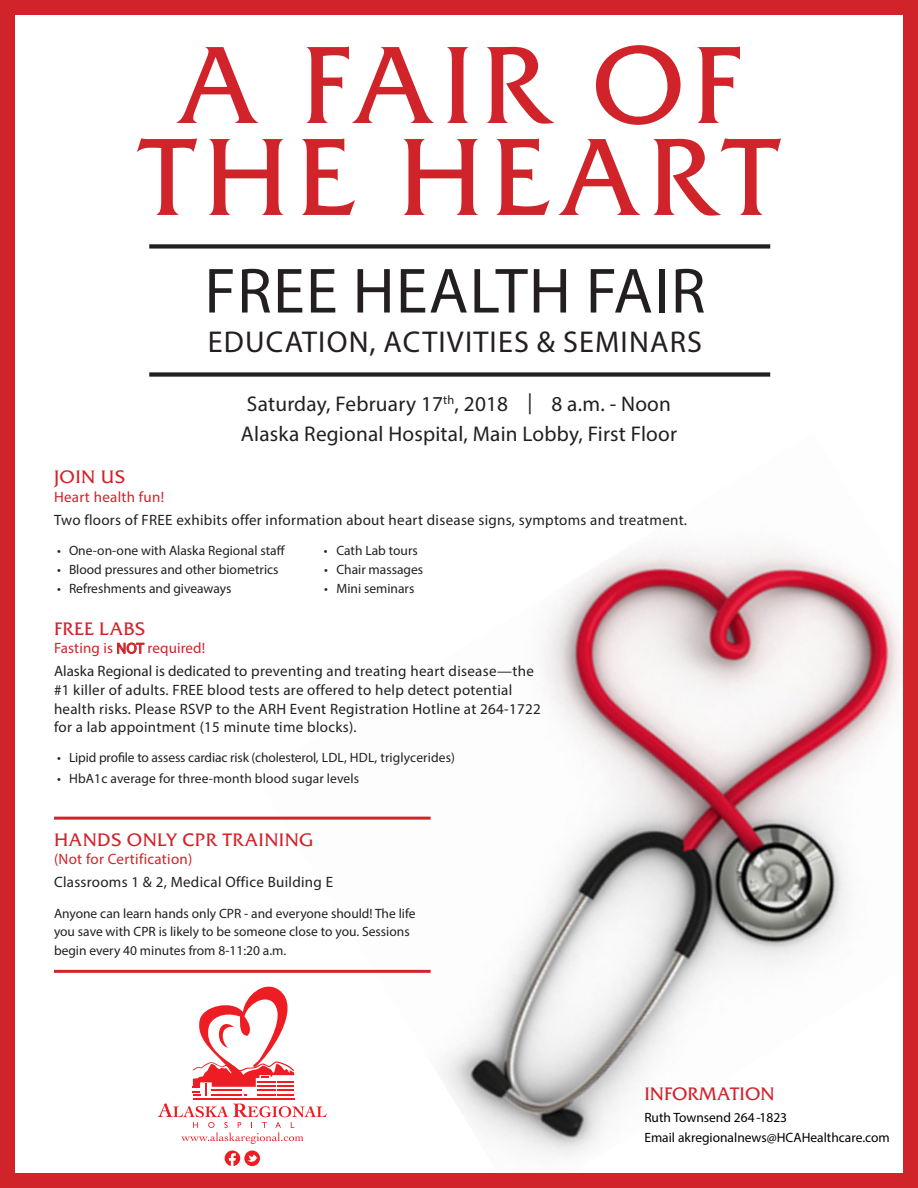
<style>
.page{position:relative;width:918px;height:1188px;background:#fff}
.page>*{position:absolute;margin:0;border:0;box-sizing:border-box;transform-origin:0 0}
.t1{font:109.2px "Friz Quadrata Std";letter-spacing:.06em;color:#d1232a}
.t2{font:64.35px "Myriad Pro";letter-spacing:.02em;color:#231f20}
.t3{font:30.15px "Myriad Pro";letter-spacing:.04em;color:#231f20}
.t4{font:21.3px "Myriad Pro";letter-spacing:.01em;color:#231f20}
.t5{font:18px "Friz Quadrata Std";letter-spacing:.02em;color:#d1232a}
.t6{font:18px "Friz Quadrata Std";color:#d3222b}
.t7{font:15px/18.6px "Myriad Pro";letter-spacing:.02em;color:#231f20}
.t8{font:15px "Myriad Pro";letter-spacing:.02em;color:#d1232a}
.t9{font:13.5px/18.6px "Myriad Pro";color:#231f20}
.t10{font:13.5px "Myriad Pro";color:#000}
.s1{font-size:21px}
</style>
<div class="page">
<img style="left:254px;top:546px;width:648px;height:620px">
<div style="left:149px;top:244px;width:621px;height:5px;background:#231f20"></div>
<div style="left:149px;top:372px;width:621px;height:5px;background:#231f20"></div>
<div style="left:0;top:0;width:918px;height:1188px;border:15px solid #d1232a"></div>
<hr style="left:193px;top:1098px;width:101px;height:2px;background:#ee1d23">
<div style="left:244px;top:1151px;width:16px;height:15px;background:#ee1d23;border-radius:50%"></div>
<svg style="left:247px;top:1155px;width:11px;height:7px"></svg>
<svg style="left:225px;top:1151px;width:15px;height:15px"></svg>
<svg style="left:158px;top:1103px;width:169px;height:41px"></svg>
<svg style="left:192px;top:980px;width:112px;height:116px"></svg>
<hr style="left:54px;top:817px;width:377px;height:3px;background:#d1232a">
<hr style="left:54px;top:970px;width:377px;height:3px;background:#d1232a">
<svg style="left:117px;top:642px;width:28px;height:12px"></svg>
<p class="t1" style="left:175px;top:18px;width:569px">A FAIR OF</p>
<p class="t1" style="left:138px;top:110px;width:644px">THE HEART</p>
<p class="t2" style="left:204px;top:251px;width:503px">FREE HEALTH FAIR</p>
<p class="t3" style="left:208px;top:323px;width:496px">EDUCATION, ACTIVITIES &amp; SEMINARS</p>
<p class="t4" style="left:247px;top:391px;width:426px">Saturday, February 17<sup>th</sup>, 2018 <span class="s1">|</span> 8 a.m. - Noon</p>
<p class="t4" style="left:241px;top:421px;width:438px">Alaska Regional Hospital, Main Lobby, First Floor</p>
<p class="t5" style="left:54px;top:466px;width:73px">JOIN US</p>
<p class="t8" style="left:54px;top:488px;width:112px">Heart health fun!</p>
<p class="t7" style="left:54px;top:511px;width:635px">Two floors of FREE exhibits offer information about heart disease signs, symptoms and treatment.</p>
<p class="t9" style="left:57px;top:541px;width:230px">• One-on-one with Alaska Regional staff</p>
<p class="t9" style="left:324px;top:541px;width:95px">• Cath Lab tours</p>
<p class="t9" style="left:57px;top:560px;width:223px">• Blood pressures and other biometrics</p>
<p class="t9" style="left:324px;top:560px;width:101px">• Chair massages</p>
<p class="t9" style="left:57px;top:579px;width:176px">• Refreshments and giveaways</p>
<p class="t9" style="left:324px;top:579px;width:92px">• Mini seminars</p>
<p class="t6" style="left:54px;top:617px;width:93px">FREE LABS</p>
<p class="t8" style="left:54px;top:639px;width:153px">Fasting is NOT required!</p>
<p class="t7" style="left:54px;top:662px;width:488px">Alaska Regional is dedicated to preventing and treating heart disease—the #1 killer of adults. FREE blood tests are offered to help detect potential health risks. Please RSVP to the ARH Event Registration Hotline at 264-1722 for a lab appointment (15 minute time blocks).</p>
<p class="t9" style="left:57px;top:748px;width:400px">• Lipid profile to assess cardiac risk (cholesterol, LDL, HDL, triglycerides)</p>
<p class="t9" style="left:57px;top:769px;width:304px">• HbA1c average for three-month blood sugar levels</p>
<p class="t5" style="left:54px;top:828px;width:261px">HANDS ONLY CPR TRAINING</p>
<p class="t8" style="left:54px;top:850px;width:140px">(Not for Certification)</p>
<p class="t7" style="left:54px;top:873px;width:281px">Classrooms 1 &amp; 2, Medical Office Building E</p>
<p class="t9" style="left:54px;top:904px;width:363px">Anyone can learn hands only CPR - and everyone should! The life you save with CPR is likely to be someone close to you. Sessions begin every 40 minutes from 8-11:20 a.m.</p>
<p class="t6" style="left:644px;top:1083px;width:132px">INFORMATION</p>
<p class="t10" style="left:644px;top:1110px;width:144px">Ruth Townsend 264 -1823</p>
<p class="t10" style="left:644px;top:1129px;width:247px">Email akregionalnews@HCAHealthcare.com</p>
</div>
